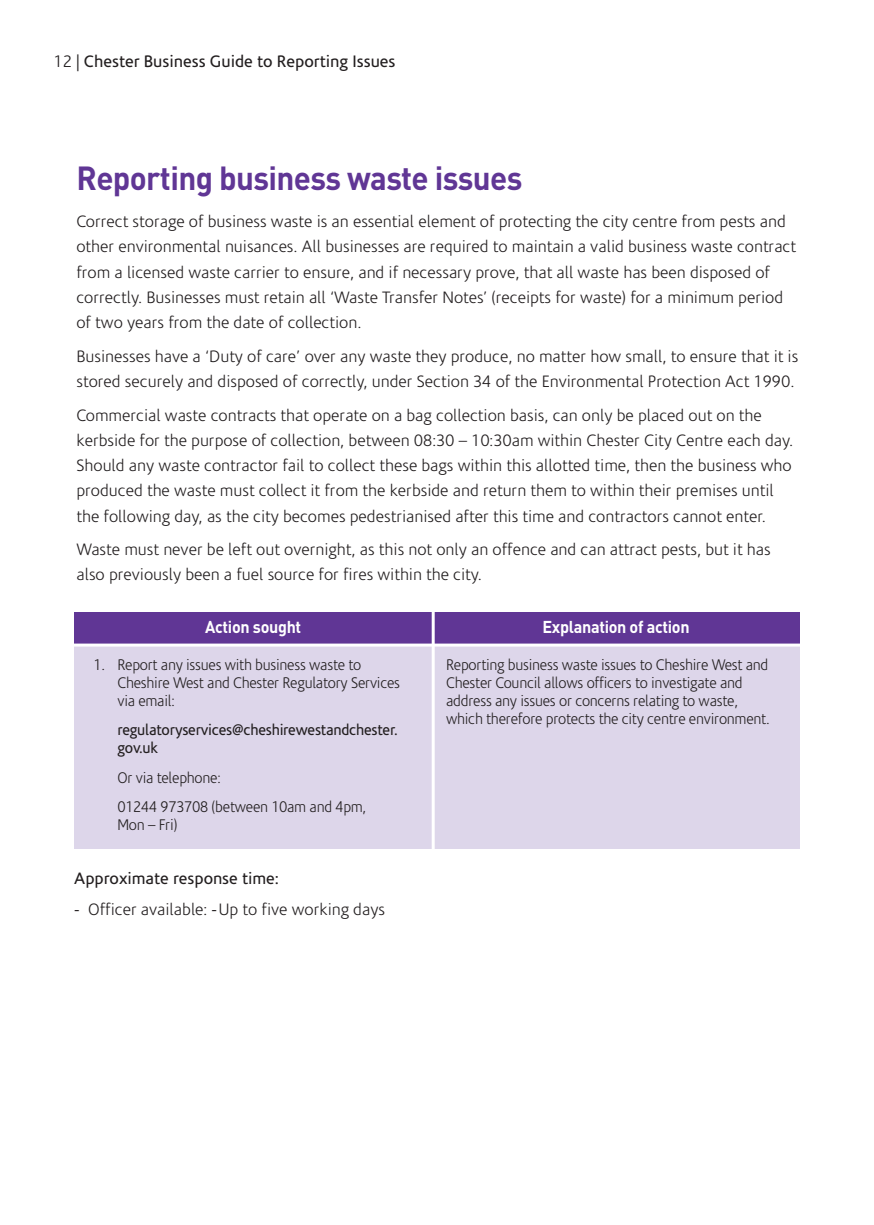
<style>
.page{position:relative;width:874px;height:1225px;background:#fff}
.page>*{position:absolute;margin:0;border:0;box-sizing:border-box;transform-origin:0 0}
.t1{font:700 33px "DIN";letter-spacing:-.02em;color:#603695;scale:.95 1}
.t2{font:700 17px "DIN";letter-spacing:-.02em;color:#fff;scale:.95 1}
.t3{font:300 16.8px/25.2px "Corisande";color:#231f20}
.t4{font:16.8px "Corisande";color:#231f20}
.t5{font:300 15.6px/18.2px "Corisande";letter-spacing:-.015em;color:#231f20;scale:.95 1}
.t6{font:15.6px/18.2px "Corisande";letter-spacing:-.015em;color:#231f20;scale:.95 1}
.s1{font-weight:300}
</style>
<div class="page">
<div style="left:74px;top:612px;width:725px;height:32px;background:#603695"></div>
<div style="left:74px;top:645px;width:725px;height:203px;background:#ddd6ea"></div>
<hr style="left:431px;top:606px;width:3px;height:250px;background:#fff">
<hr style="left:56px;top:643px;width:751px;height:3px;background:#fff">
<p class="t4" style="left:53px;top:52px;width:343px"><span class="s1">12 |</span> Chester Business Guide to Reporting Issues</p>
<h1 class="t1" style="left:76px;top:159px;width:470px">Reporting business waste issues</h1>
<p class="t3" style="left:76px;top:209px;width:720px">Correct storage of business waste is an essential element of protecting the city centre from pests and other environmental nuisances. All businesses are required to maintain a valid business waste contract from a licensed waste carrier to ensure, and if necessary prove, that all waste has been disposed of correctly. Businesses must retain all ‘Waste Transfer Notes’ (receipts for waste) for a minimum period of two years from the date of collection.</p>
<p class="t3" style="left:76px;top:344px;width:723px">Businesses have a ‘Duty of care’ over any waste they produce, no matter how small, to ensure that it is stored securely and disposed of correctly, under Section 34 of the Environmental Protection Act 1990.</p>
<p class="t3" style="left:76px;top:403px;width:718px">Commercial waste contracts that operate on a bag collection basis, can only be placed out on the kerbside for the purpose of collection, between 08:30 – 10:30am within Chester City Centre each day.<br>Should any waste contractor fail to collect these bags within this allotted time, then the business who produced the waste must collect it from the kerbside and return them to within their premises until the following day, as the city becomes pedestrianised after this time and contractors cannot enter.</p>
<p class="t3" style="left:76px;top:537px;width:695px">Waste must never be left out overnight, as this not only an offence and can attract pests, but it has also previously been a fuel source for fires within the city.</p>
<p class="t2" style="left:205px;top:617px;width:102px">Action sought</p>
<p class="t2" style="left:542px;top:617px;width:156px">Explanation of action</p>
<p class="t5" style="left:117px;top:655px;width:299px;text-indent:-24px">1. Report any issues with business waste to<br>Cheshire West and Chester Regulatory Services via email:</p>
<p class="t6" style="left:117px;top:721px;width:296px">regulatoryservices@cheshirewestandchester. gov.uk</p>
<p class="t5" style="left:117px;top:763px;width:263px;line-height:29.4px">Or via telephone:<br>01244 973708 (between 10am and 4pm,</p>
<p class="t5" style="left:117px;top:816px;width:65px">Mon – Fri)</p>
<p class="t4" style="left:74px;top:869px;width:206px">Approximate response time:</p>
<p class="t3" style="left:74px;top:897px;width:312px">- Officer available: -Up to five working days</p>
<p class="t5" style="left:446px;top:655px;width:342px">Reporting business waste issues to Cheshire West and Chester Council allows officers to investigate and address any issues or concerns relating to waste, which therefore protects the city centre environment.</p>
</div>
